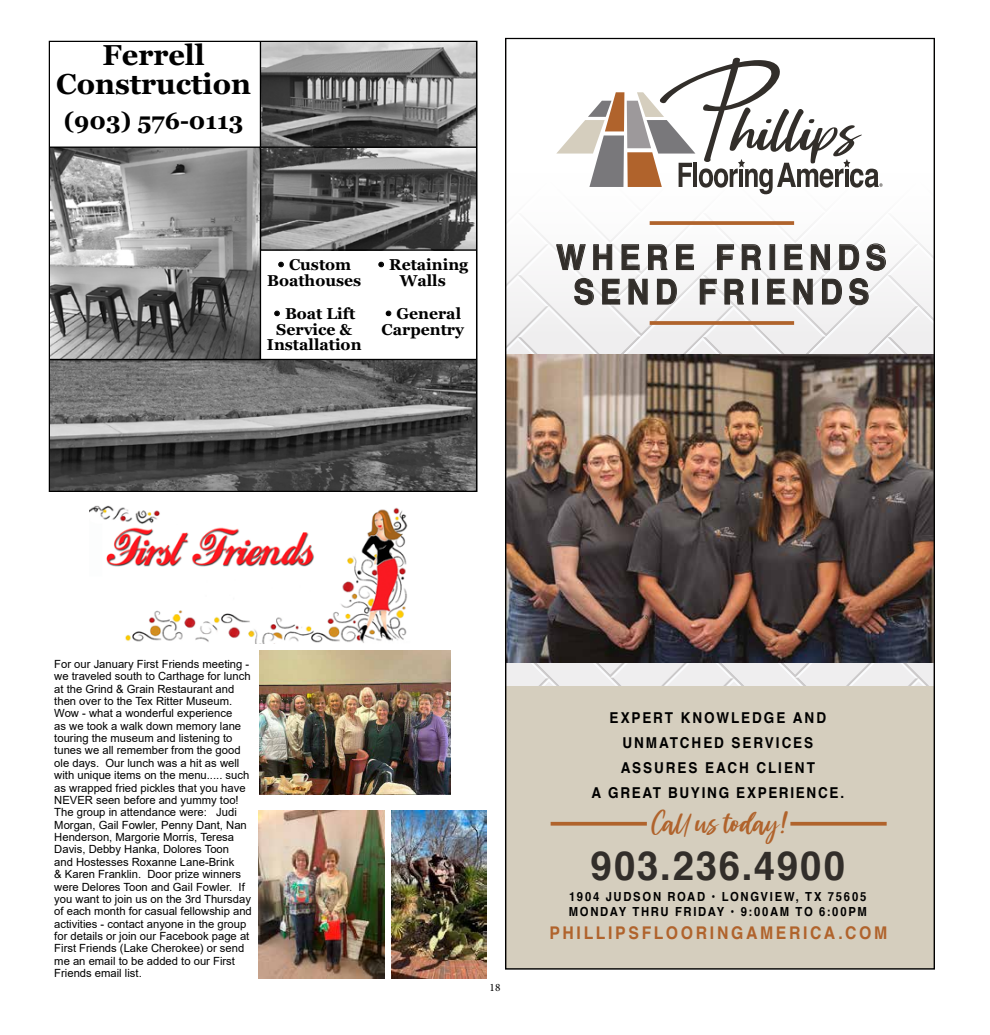
<style>
.page{position:relative;width:990px;height:1035px;background:#fff}
.page>*{position:absolute;margin:0;border:0;box-sizing:border-box;transform-origin:0 0}
.t1{font:700 40px "Helvetica";letter-spacing:.045em;color:#322e2a;scale:.96 1}
.t2{font:italic 36.25px "dreamfoster";color:#b0632c;scale:1.19 1}
.t3{font:700 34.5px/34.5px "Helvetica";letter-spacing:.185em;color:#322e2a;text-align:center;scale:.9 1}
.t4{font:700 28.88px/29px "Georgia";color:#000;text-align:center}
.t5{font:700 23.62px "Georgia";color:#000}
.t6{font:700 17.5px "Helvetica";letter-spacing:.17em;color:#b0632c;scale:.9 1}
.t7{font:700 15.75px/15.8px "Georgia";color:#000;text-align:center}
.t8{font:700 15px/25px "Helvetica";letter-spacing:.14em;color:#000;text-align:center;scale:.9 1}
.t9{font:700 12.5px "Helvetica";letter-spacing:.155em;color:#000;scale:.9 1}
.t10{font:11.25px/12.4px "Arial";color:#000}
.t11{font:11.25px "Minion Pro";color:#000}
.s1{font-family:"Stencil Army WWI";font-weight:400}
</style>
<div class="page">
<img style="left:89px;top:506px;width:319px;height:137px">
<img style="left:260px;top:651px;width:191px;height:143px">
<img style="left:259px;top:811px;width:126px;height:168px">
<img style="left:392px;top:811px;width:94px;height:168px">
<img style="left:507px;top:57px;width:426px;height:911px">
<svg style="left:51px;top:43px;width:425px;height:447px"></svg>
<h3 class="t4" style="left:56px;top:41px;width:197px">Ferrell<br>Construction</h3>
<h3 class="t5" style="left:64px;top:105px;width:181px">(903) 576-0113</h3>
<h3 class="t7" style="left:267px;top:257px;width:96px"><span class="s1">•</span> Custom<br>Boathouses</h3>
<h3 class="t7" style="left:267px;top:306px;width:96px"><span class="s1">•</span> Boat Lift<br>Service &amp;<br>Installation</h3>
<h3 class="t7" style="left:377px;top:257px;width:93px"><span class="s1">•</span> Retaining<br>Walls</h3>
<h3 class="t7" style="left:382px;top:306px;width:84px;text-align:left"><span class="s1">•</span> General<br>Carpentry</h3>
<h3 class="t3" style="left:556px;top:241px;width:368px">WHERE FRIENDS<br>SEND FRIENDS</h3>
<p class="t10" style="left:54px;top:658px;width:199px">For our January First Friends meeting - we traveled south to Carthage for lunch at the Grind &amp; Grain Restaurant and then over to the Tex Ritter Museum.<br>Wow - what a wonderful experience<br>as we took a walk down memory lane touring the museum and listening to tunes we all remember from the good ole days. Our lunch was a hit as well with unique items on the menu..... such as wrapped fried pickles that you have NEVER seen before and yummy too!<br>The group in attendance were: Judi Morgan, Gail Fowler, Penny Dant, Nan Henderson, Margorie Morris, Teresa Davis, Debby Hanka, Dolores Toon<br>and Hostesses Roxanne Lane-Brink<br>&amp; Karen Franklin. Door prize winners were Delores Toon and Gail Fowler. If you want to join us on the 3rd Thursday of each month for casual fellowship and activities - contact anyone in the group for details or join our Facebook page at First Friends (Lake Cherokee) or send me an email to be added to our First Friends email list.</p>
<p class="t11" style="left:490px;top:980px;width:12px">18</p>
<h3 class="t8" style="left:591px;top:705px;width:282px">EXPERT KNOWLEDGE AND<br>UNMATCHED SERVICES<br>ASSURES EACH CLIENT<br>A GREAT BUYING EXPERIENCE.</h3>
<h2 class="t2" style="left:650px;top:808px;width:122px">Callustoday!</h2>
<h1 class="t1" style="left:591px;top:833px;width:267px">903.236.4900</h1>
<p class="t9" style="left:569px;top:887px;width:332px">1904 JUDSON ROAD • LONGVIEW, TX 75605</p>
<p class="t9" style="left:569px;top:901px;width:333px">MONDAY THRU FRIDAY • 9:00AM TO 6:00PM</p>
<h3 class="t6" style="left:549px;top:918px;width:377px">PHILLIPSFLOORINGAMERICA.COM</h3>
</div>
